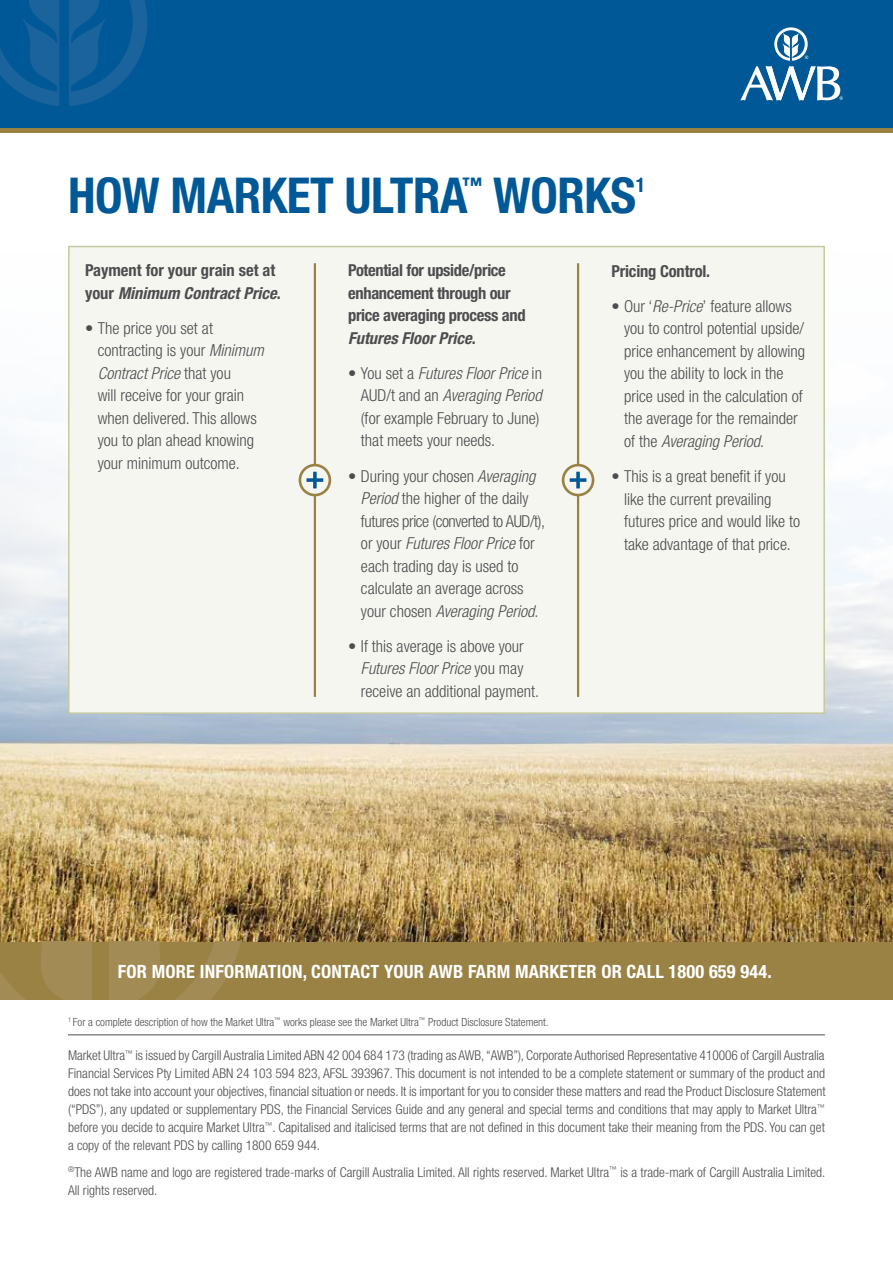
<style>
.page{position:relative;width:893px;height:1263px;background:#fff}
.page>*{position:absolute;margin:0;border:0;box-sizing:border-box;transform-origin:0 0}
.t1{font:700 condensed 49.5px "Helvetica Neue";letter-spacing:-.01em;color:#005996}
.t2{font:700 condensed 20.25px "Helvetica Neue";color:#005996}
.t3{font:700 condensed 18.3px "Helvetica Neue";letter-spacing:.01em;color:#fff}
.t4{font:300 condensed 16.5px/22.5px "Helvetica Neue";color:#4d4d4f}
.t5{font:700 condensed 16.5px/22.5px "Helvetica Neue";letter-spacing:-.02em;color:#4d4d4f}
.t6{font:700 condensed 16.5px/22.5px "Helvetica Neue";color:#4d4d4f}
.t7{font:300 condensed 13.5px/18px "Helvetica Neue";color:#4d4d4f;text-align:justify}
.t8{font:300 condensed 11.25px "Helvetica Neue";color:#4d4d4f}
.s1{font-style:italic}
</style>
<div class="page">
<img style="left:0;top:245px;width:893px;height:697px">
<div style="left:0;top:0;width:893px;height:128px;background:#005996"></div>
<svg style="left:0;top:0;width:147px;height:106px"></svg>
<svg style="left:740px;top:27px;width:103px;height:73px"></svg>
<hr style="left:0;top:128px;width:893px;height:4px;background:#9a8245">
<div style="left:0;top:942px;width:893px;height:57px;background:#9a8245"></div>
<svg style="left:0;top:942px;width:241px;height:57px"></svg>
<div style="left:68px;top:246px;width:757px;height:468px;background:#f5f6f0;border:2px solid #c5caa0"></div>
<hr style="left:314px;top:263px;width:2px;height:202px;background:#9a8245">
<hr style="left:314px;top:495px;width:2px;height:202px;background:#9a8245">
<hr style="left:577px;top:263px;width:2px;height:202px;background:#9a8245">
<hr style="left:577px;top:495px;width:2px;height:202px;background:#9a8245">
<svg style="left:299px;top:464px;width:32px;height:32px"></svg>
<svg style="left:562px;top:464px;width:32px;height:32px"></svg>
<hr style="left:68px;top:1034px;width:757px;height:1px;background:#4d4d4f">
<h1 class="t1" style="left:68px;top:165px;width:401px">HOW MARKET ULTRA</h1>
<h2 class="t2" style="left:462px;top:173px;width:21px">™</h2>
<h1 class="t1" style="left:493px;top:165px;width:144px">WORKS</h1>
<h2 class="t2" style="left:636px;top:173px;width:11px">1</h2>
<p class="t6" style="left:85px;top:259px;width:197px">Payment for your grain set at your <span class="s1">Minimum Contract Price</span>.</p>
<p class="t4" style="left:98px;top:317px;width:168px;text-indent:-13px">• The price you set at contracting is your <span class="s1">Minimum<br>Contract Price</span> that you<br>will receive for your grain when delivered. This allows you to plan ahead knowing your minimum outcome.</p>
<p class="t5" style="left:348px;top:259px;width:179px">Potential for upside/price enhancement through our price averaging process and<br><span class="s1">Futures Floor Price</span>.</p>
<p class="t4" style="left:361px;top:362px;width:183px;text-indent:-13px">• You set a <span class="s1">Futures Floor Price</span> in<br>AUD/t and an <span class="s1">Averaging Period </span>(for example February to June) that meets your needs.</p>
<p class="t4" style="left:361px;top:464px;width:185px;text-indent:-13px">• During your chosen <span class="s1">Averaging<br>Period</span> the higher of the daily futures price (converted to AUD/t), or your <span class="s1">Futures Floor Price</span> for each trading day is used to calculate an average across your chosen <span class="s1">Averaging Period</span>.</p>
<p class="t4" style="left:361px;top:635px;width:180px;text-indent:-13px">• If this average is above your<br><span class="s1">Futures Floor Price</span> you may receive an additional payment.</p>
<p class="t5" style="left:611px;top:259px;width:100px">Pricing Control.</p>
<p class="t4" style="left:624px;top:295px;width:183px;text-indent:-13px">• Our ‘<span class="s1">Re-Price</span>’ feature allows you to control potential upside/ price enhancement by allowing you the ability to lock in the price used in the calculation of the average for the remainder of the <span class="s1">Averaging Period</span>.</p>
<p class="t4" style="left:624px;top:465px;width:178px;text-indent:-13px">• This is a great benefit if you like the current prevailing futures price and would like to take advantage of that price.</p>
<h3 class="t3" style="left:118px;top:960px;width:655px">FOR MORE INFORMATION, CONTACT YOUR AWB FARM MARKETER OR CALL 1800 659 944.</h3>
<p class="t8" style="left:68px;top:1016px;width:482px"><sup>1</sup> For a complete description of how the Market Ultra<sup>™</sup> works please see the Market Ultra<sup>™</sup> Product Disclosure Statement.</p>
<p class="t7" style="left:68px;top:1046px;width:759px">Market Ultra<sup>™</sup> is issued by Cargill Australia Limited ABN 42 004 684 173 (trading as AWB, “AWB”), Corporate Authorised Representative 410006 of Cargill Australia Financial Services Pty Limited ABN 24 103 594 823, AFSL 393967. This document is not intended to be a complete statement or summary of the product and does not take into account your objectives, financial situation or needs. It is important for you to consider these matters and read the Product Disclosure Statement (“PDS”), any updated or supplementary PDS, the Financial Services Guide and any general and special terms and conditions that may apply to Market Ultra<sup>™ </sup>before you decide to acquire Market Ultra<sup>™</sup>. Capitalised and italicised terms that are not defined in this document take their meaning from the PDS. You can get a copy of the relevant PDS by calling 1800 659 944.</p>
<p class="t7" style="left:68px;top:1163px;width:759px"><sup>®</sup>The AWB name and logo are registered trade-marks of Cargill Australia Limited. All rights reserved. Market Ultra<sup>™</sup> is a trade-mark of Cargill Australia Limited.<br>All rights reserved.</p>
</div>
